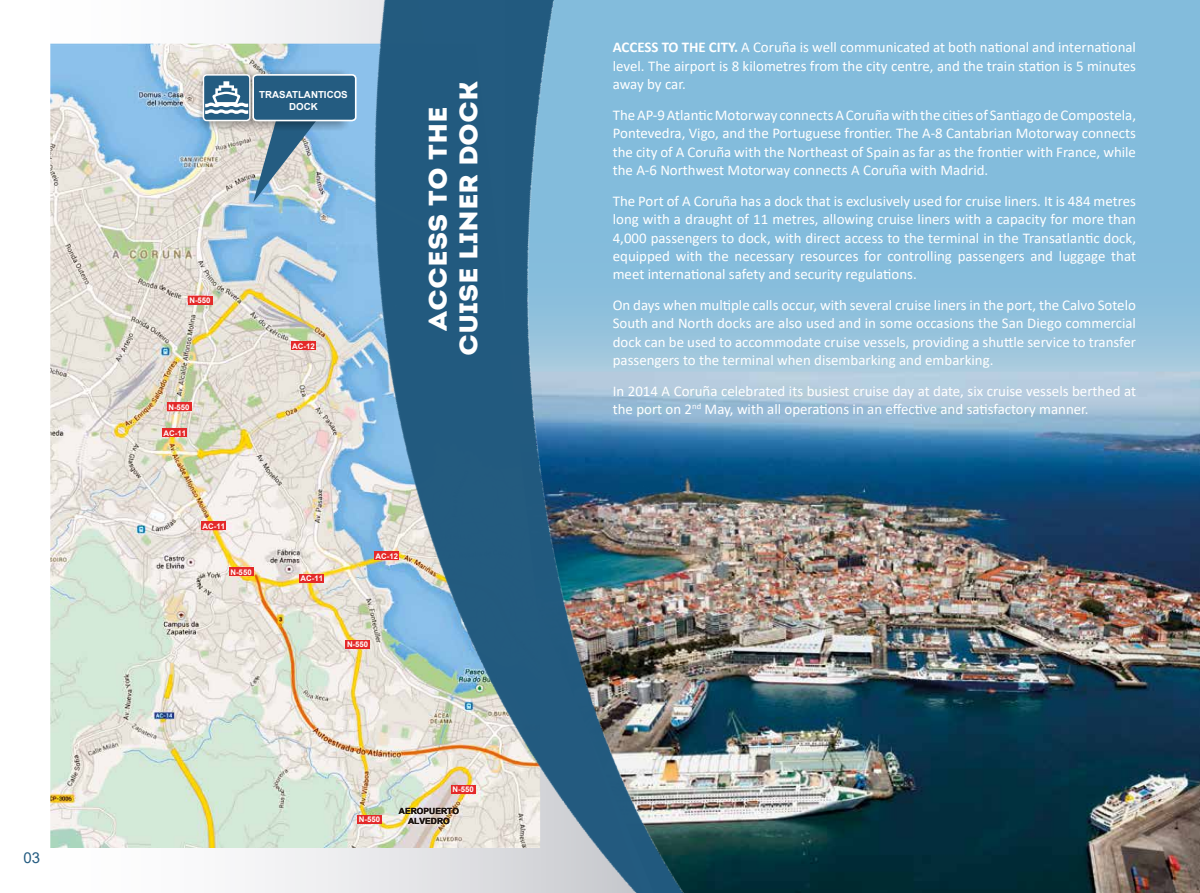
<style>
.page{position:relative;width:1200px;height:893px;background:#fff}
.page>*{position:absolute;margin:0;border:0;box-sizing:border-box;transform-origin:0 0}
.t1{font:25.5px/30.6px "Intro";color:#fff;text-align:center;scale:1.1 1}
.t2{font:15px "Arial";color:#245c81}
.t3{font:14.85px/18.3px "Calibri";color:#fff;text-align:justify}
.t4{font:700 9.75px/11.7px "Arial";color:#fff;text-align:center}
.t5{font:700 8.55px/10.2px "Arial";color:#1b1310;text-align:center}
.t6{font:700 7.8px "Arial";color:#fff}
.s1{font-weight:700}
</style>
<div class="page">
<img style="left:50px;top:0;width:1148px;height:893px">
<svg style="left:197px;top:69px;width:50px;height:61px"></svg>
<img style="left:203px;top:75px;width:116px;height:127px">
<div style="left:203px;top:74px;width:47px;height:47px;border:2px solid #fff;border-radius:3px"></div>
<svg style="left:247px;top:69px;width:102px;height:61px;background:#7b9bb3"></svg>
<div style="left:253px;top:75px;width:102px;height:46px;background:#245c81;border-radius:4px"></div>
<div style="left:252px;top:74px;width:104px;height:47px;border:2px solid #fff;border-radius:4px"></div>
<div style="left:188px;top:296px;width:24px;height:8px;background:#e42929"></div>
<div style="left:167px;top:403px;width:24px;height:8px;background:#e42929"></div>
<div style="left:229px;top:568px;width:24px;height:8px;background:#e42929"></div>
<div style="left:357px;top:815px;width:24px;height:9px;background:#e42929"></div>
<img style="left:398px;top:806px;width:63px;height:34px">
<div style="left:451px;top:785px;width:24px;height:8px;background:#e42929"></div>
<div style="left:345px;top:640px;width:25px;height:9px;background:#e42929"></div>
<div style="left:162px;top:429px;width:25px;height:8px;background:#e42929"></div>
<div style="left:201px;top:521px;width:25px;height:9px;background:#e42929"></div>
<div style="left:374px;top:551px;width:25px;height:9px;background:#e42929"></div>
<div style="left:291px;top:341px;width:24px;height:9px;background:#e42929"></div>
<div style="left:299px;top:574px;width:25px;height:9px;background:#e42929"></div>
<svg style="left:1198px;top:0;width:2px;height:893px;background:#63849a"></svg>
<p class="t2" style="left:24px;top:848px;width:18px">03</p>
<p class="t4" style="left:259px;top:89px;width:90px">TRASATLANTICOS<br>DOCK</p>
<p class="t6" style="left:189px;top:295px;width:23px">N-550</p>
<p class="t6" style="left:168px;top:401px;width:23px">N-550</p>
<p class="t6" style="left:163px;top:427px;width:24px">AC-11</p>
<p class="t6" style="left:292px;top:340px;width:24px">AC-12</p>
<h1 class="t1" style="left:422px;top:356px;width:252px;rotate:-90deg">access to the cuise liner dock</h1>
<p class="t6" style="left:202px;top:520px;width:24px">AC-11</p>
<p class="t6" style="left:230px;top:566px;width:23px">N-550</p>
<p class="t6" style="left:300px;top:573px;width:24px">AC-11</p>
<p class="t6" style="left:375px;top:550px;width:24px">AC-12</p>
<p class="t6" style="left:347px;top:639px;width:23px">N-550</p>
<p class="t6" style="left:358px;top:814px;width:23px">N-550</p>
<p class="t6" style="left:452px;top:784px;width:23px">N-550</p>
<p class="t5" style="left:399px;top:806px;width:62px">AEROPUERTO<br>ALVEDRO</p>
<p class="t3" style="left:612px;top:38px;width:524px"><span class="s1">ACCESS TO THE CITY.</span> A Coruña is well communicated at both national and international level. The airport is 8 kilometres from the city centre, and the train station is 5 minutes away by car.</p>
<p class="t3" style="left:612px;top:106px;width:524px">The AP-9 Atlantic Motorway connects A Coruña with the cities of Santiago de Compostela, Pontevedra, Vigo, and the Portuguese frontier. The A-8 Cantabrian Motorway connects the city of A Coruña with the Northeast of Spain as far as the frontier with France, while the A-6 Northwest Motorway connects A Coruña with Madrid.</p>
<p class="t3" style="left:612px;top:191px;width:524px">The Port of A Coruña has a dock that is exclusively used for cruise liners. It is 484 metres long with a draught of 11 metres, allowing cruise liners with a capacity for more than 4,000 passengers to dock, with direct access to the terminal in the Transatlantic dock, equipped with the necessary resources for controlling passengers and luggage that meet international safety and security regulations.</p>
<p class="t3" style="left:612px;top:296px;width:524px">On days when multiple calls occur, with several cruise liners in the port, the Calvo Sotelo South and North docks are also used and in some occasions the San Diego commercial dock can be used to accommodate cruise vessels, providing a shuttle service to transfer passengers to the terminal when disembarking and embarking.</p>
<p class="t3" style="left:612px;top:382px;width:524px">In 2014 A Coruña celebrated its busiest cruise day at date, six cruise vessels berthed at the port on 2<sup>nd</sup> May, with all operations in an effective and satisfactory manner.</p>
</div>
